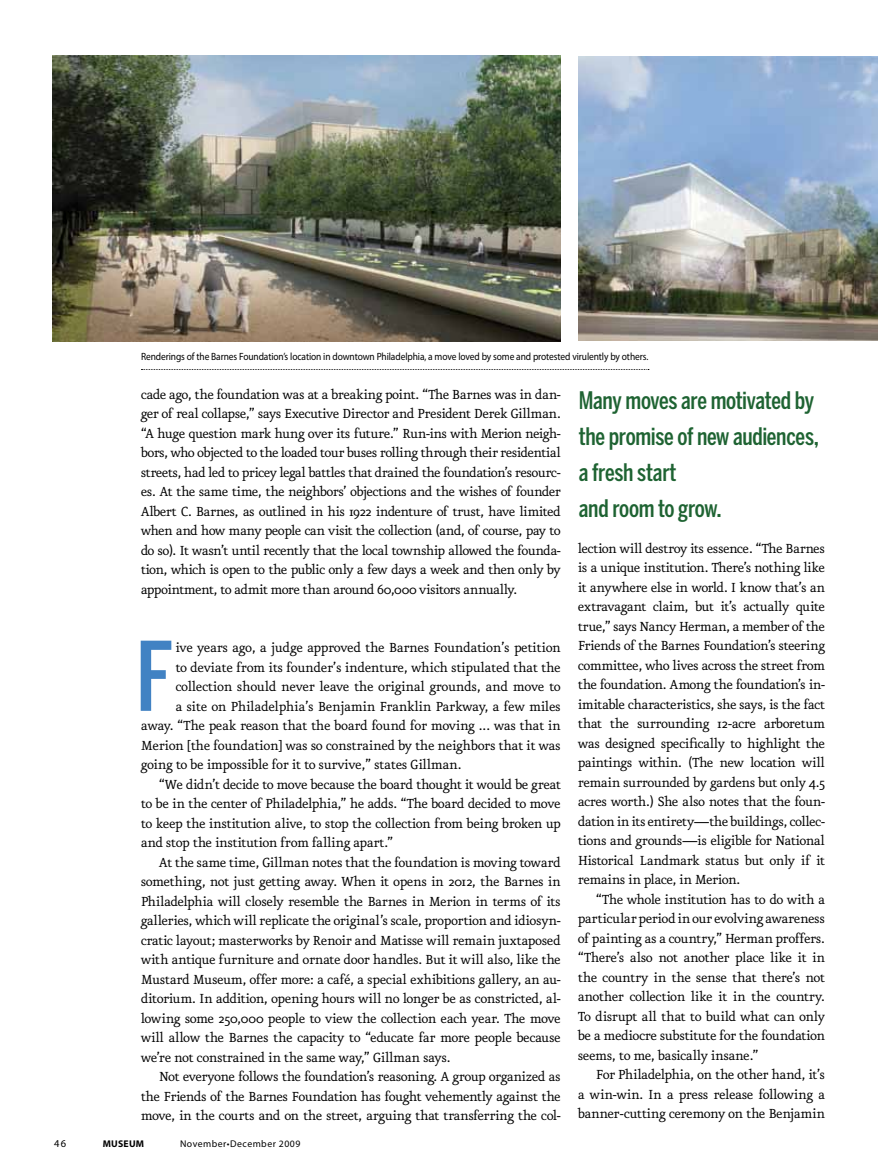
<style>
.page{position:relative;width:878px;height:1175px;background:#fff}
.page>*{position:absolute;margin:0;border:0;box-sizing:border-box;transform-origin:0 0}
.t1{font:500 94.8px "Benton Sans Comp";color:#4182c3}
.t2{font:500 24px/36px "Benton Sans Comp";letter-spacing:-.015em;color:#1e6332}
.t3{font:15.75px/19.5px "Eureka";letter-spacing:-.025em;color:#000;text-align:justify}
.t4{font:10.5px "Myriad Pro";letter-spacing:-.01em;color:#000;scale:.9 1}
.t5{font:10.5px "Myriad Pro";letter-spacing:-.01em;color:#000}
.t6{font:9.75px "Myriad Pro";letter-spacing:.05em;color:#000}
.t7{font:700 9.75px "Myriad";letter-spacing:.025em;color:#000}
</style>
<div class="page">
<img style="left:579px;top:56px;width:299px;height:285px">
<img style="left:52px;top:55px;width:509px;height:286px">
<svg style="left:141px;top:369px;width:508px;height:1px"></svg>
<p class="t4" style="left:141px;top:350px;width:565px">Renderings of the Barnes Foundation’s location in downtown Philadelphia, a move loved by some and protested virulently by others.</p>
<p class="t3" style="left:141px;top:385px;width:421px">cade ago, the foundation was at a breaking point. “The Barnes was in dan&shy;ger of real collapse,” says Executive Director and President Derek Gillman. “A huge question mark hung over its future.” Run-ins with Merion neigh&shy;bors, who objected to the loaded tour buses rolling through their residential streets, had led to pricey legal battles that drained the foundation’s resourc&shy;es. At the same time, the neighbors’ objections and the wishes of founder Albert C. Barnes, as outlined in his 1922 indenture of trust, have limited when and how many people can visit the collection (and, of course, pay to do so). It wasn’t until recently that the local township allowed the founda&shy;tion, which is open to the public only a few days a week and then only by appointment, to admit more than around 60,000 visitors annually.</p>
<h1 class="t1" style="left:136px;top:621px;width:39px">F</h1>
<p class="t3" style="left:175px;top:639px;width:387px">ive years ago, a judge approved the Barnes Foundation’s petition</p>
<p class="t3" style="left:175px;top:658px;width:387px">to deviate from its founder’s indenture, which stipulated that the</p>
<p class="t3" style="left:175px;top:678px;width:387px">collection should never leave the original grounds, and move to</p>
<p class="t3" style="left:175px;top:697px;width:387px">a site on Philadelphia’s Benjamin Franklin Parkway, a few miles</p>
<p class="t3" style="left:141px;top:717px;width:421px">away. “The peak reason that the board found for moving ... was that in</p>
<p class="t3" style="left:141px;top:736px;width:421px">Merion [the foundation] was so constrained by the neighbors that it was</p>
<p class="t3" style="left:141px;top:756px;width:322px">going to be impossible for it to survive,” states Gillman.</p>
<p class="t3" style="left:159px;top:775px;width:404px">“We didn’t decide to move because the board thought it would be great</p>
<p class="t3" style="left:141px;top:795px;width:421px">to be in the center of Philadelphia,” he adds. “The board decided to move</p>
<p class="t3" style="left:141px;top:814px;width:421px">to keep the institution alive, to stop the collection from being broken up</p>
<p class="t3" style="left:141px;top:834px;width:254px">and stop the institution from falling apart.”</p>
<p class="t3" style="left:159px;top:853px;width:403px">At the same time, Gillman notes that the foundation is moving toward</p>
<p class="t3" style="left:141px;top:873px;width:421px">something, not just getting away. When it opens in 2012, the Barnes in</p>
<p class="t3" style="left:141px;top:892px;width:421px">Philadelphia will closely resemble the Barnes in Merion in terms of its</p>
<p class="t3" style="left:141px;top:912px;width:421px">galleries, which will replicate the original’s scale, proportion and idiosyn-</p>
<p class="t3" style="left:141px;top:931px;width:421px">cratic layout; masterworks by Renoir and Matisse will remain juxtaposed</p>
<p class="t3" style="left:141px;top:951px;width:421px">with antique furniture and ornate door handles. But it will also, like the</p>
<p class="t3" style="left:141px;top:970px;width:421px">Mustard Museum, offer more: a café, a special exhibitions gallery, an au-</p>
<p class="t3" style="left:141px;top:990px;width:421px">ditorium. In addition, opening hours will no longer be as constricted, al-</p>
<p class="t3" style="left:141px;top:1009px;width:421px">lowing some 250,000 people to view the collection each year. The move</p>
<p class="t3" style="left:141px;top:1029px;width:421px">will allow the Barnes the capacity to “educate far more people because</p>
<p class="t3" style="left:141px;top:1048px;width:311px">we’re not constrained in the same way,” Gillman says.</p>
<p class="t3" style="left:159px;top:1068px;width:403px">Not everyone follows the foundation’s reasoning. A group organized as</p>
<p class="t3" style="left:141px;top:1087px;width:421px">the Friends of the Barnes Foundation has fought vehemently against the</p>
<p class="t3" style="left:141px;top:1107px;width:421px">move, in the courts and on the street, arguing that transferring the col-</p>
<p class="t5" style="left:54px;top:1137px;width:13px">46</p>
<p class="t7" style="left:103px;top:1138px;width:42px">MUSEUM</p>
<p class="t6" style="left:180px;top:1137px;width:122px">November•December 2009</p>
<h2 class="t2" style="left:579px;top:382px;width:242px">Many moves are motivated by the promise of new audiences, a fresh start<br>and room to grow.</h2>
<p class="t3" style="left:577px;top:539px;width:249px">lection will destroy its essence. “The Barnes is a unique institution. There’s nothing like it anywhere else in world. I know that’s an extravagant claim, but it’s actually quite true,” says Nancy Herman, a member of the Friends of the Barnes Foundation’s steering committee, who lives across the street from the foundation. Among the foundation’s in&shy;imitable characteristics, she says, is the fact that the surrounding 12-acre arboretum was designed specifically to highlight the paintings within. (The new location will remain surrounded by gardens but only 4.5 acres worth.) She also notes that the foun&shy;dation in its entirety—the buildings, collec&shy;tions and grounds—is eligible for National Historical Landmark status but only if it remains in place, in Merion.</p>
<p class="t3" style="left:577px;top:890px;width:249px;text-indent:18px">“The whole institution has to do with a particular period in our evolving awareness of painting as a country,” Herman proffers. “There’s also not another place like it in the country in the sense that there’s not another collection like it in the country.<br>To disrupt all that to build what can only be a mediocre substitute for the foundation seems, to me, basically insane.”</p>
<p class="t3" style="left:577px;top:1065px;width:249px;text-indent:18px">For Philadelphia, on the other hand, it’s a win-win. In a press release following a banner-cutting ceremony on the Benjamin</p>
</div>
